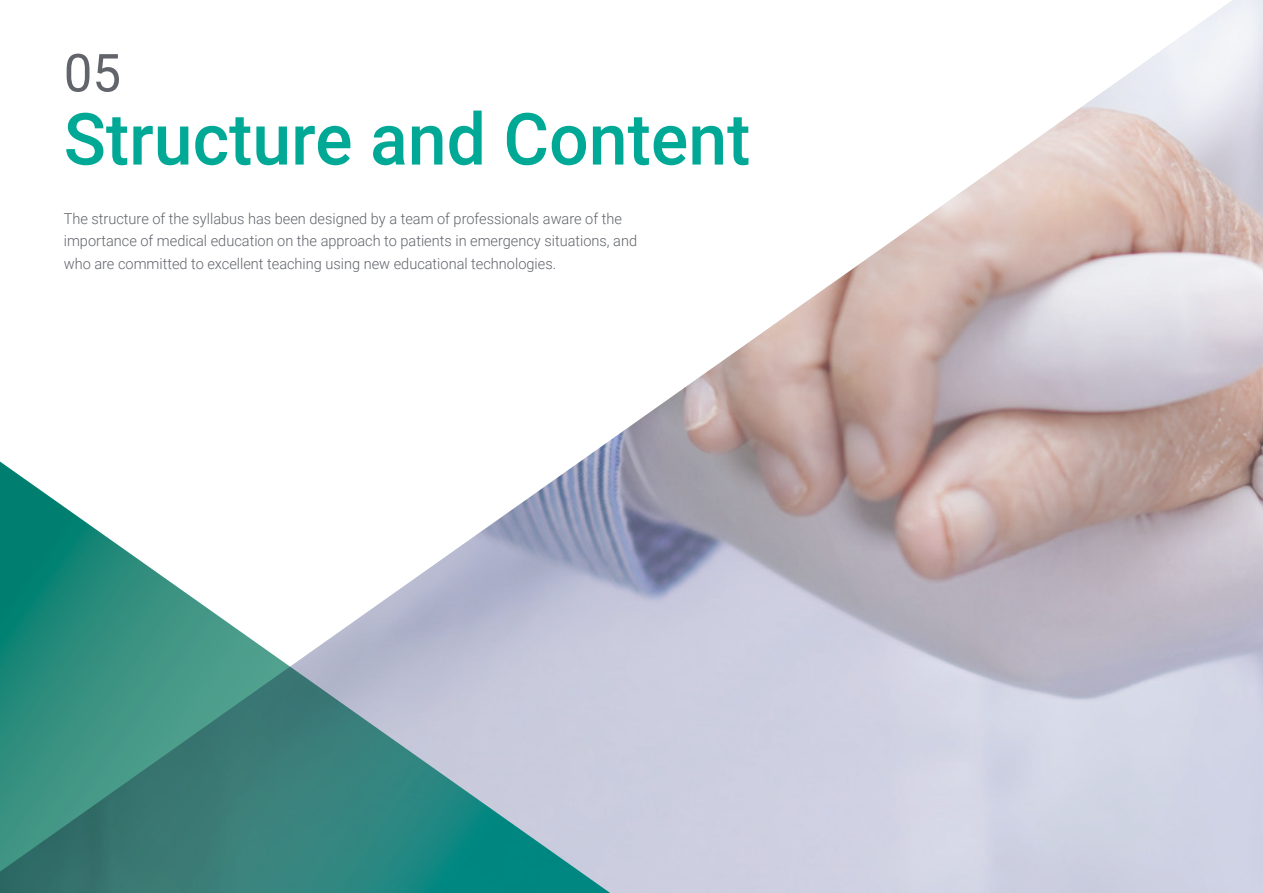
<style>
.page{position:relative;width:1263px;height:893px;background:#fff}
.page>*{position:absolute;margin:0;border:0;box-sizing:border-box;transform-origin:0 0}
.t1{font:500 72px "Roboto";color:#00a996}
.t2{font:52.5px "Roboto";color:#61646a}
.t3{font:300 15px/22.5px "Roboto";color:#61646a}
</style>
<div class="page">
<img style="left:602px;top:0;width:661px;height:893px">
<svg style="left:0;top:446px;width:640px;height:447px"></svg>
<h2 class="t2" style="left:64px;top:36px;width:59px">05</h2>
<h1 class="t1" style="left:64px;top:89px;width:688px">Structure and Content</h1>
<p class="t3" style="left:64px;top:207px;width:575px">The structure of the syllabus has been designed by a team of professionals aware of the importance of medical education on the approach to patients in emergency situations, and who are committed to excellent teaching using new educational technologies.</p>
</div>
